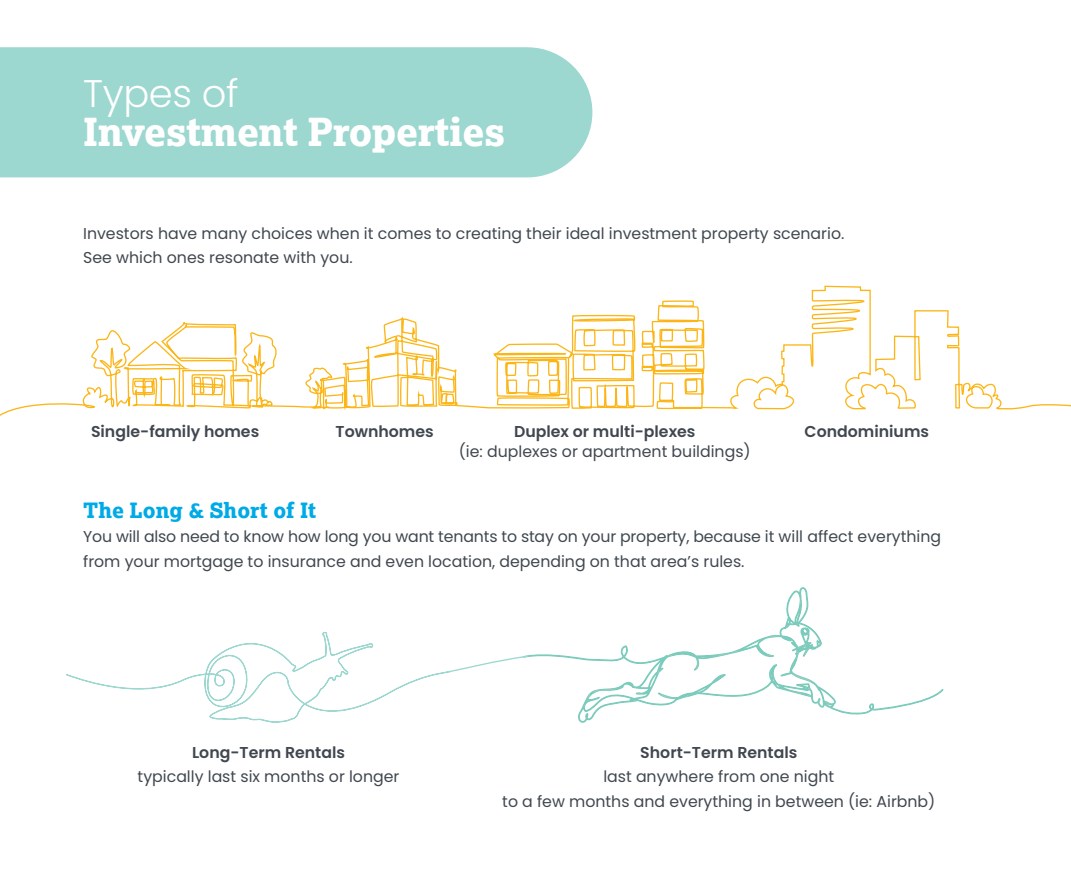
<style>
.page{position:relative;width:1071px;height:882px;background:#fff}
.page>*{position:absolute;margin:0;border:0;box-sizing:border-box;transform-origin:0 0}
.t1{font:800 38.5px "Lexia";letter-spacing:-.01em;color:#fff}
.t2{font:300 38.5px "Poppins";letter-spacing:-.01em;color:#fff}
.t3{font:800 21px "Lexia";color:#00aae7}
.t4{font:15.75px/24.5px "Poppins";color:#40474f}
.t5{font:600 15.75px "Poppins";color:#40474f}
</style>
<div class="page">
<svg style="left:0;top:285px;width:1071px;height:131px"></svg>
<svg style="left:529px;top:587px;width:415px;height:136px"></svg>
<svg style="left:67px;top:632px;width:462px;height:90px"></svg>
<div style="left:0;top:47px;width:592px;height:130px;background:#9cd7d0"></div>
<h1 class="t2" style="left:83px;top:71px;width:157px">Types of</h1>
<h1 class="t1" style="left:83px;top:107px;width:424px">Investment Properties</h1>
<p class="t4" style="left:83px;top:221px;width:763px">Investors have many choices when it comes to creating their ideal investment property scenario.<br>See which ones resonate with you.</p>
<p class="t5" style="left:91px;top:423px;width:170px">Single-family homes</p>
<p class="t5" style="left:336px;top:423px;width:100px">Townhomes</p>
<p class="t5" style="left:514px;top:423px;width:183px">Duplex or multi-plexes</p>
<p class="t5" style="left:805px;top:423px;width:126px">Condominiums</p>
<p class="t4" style="left:459px;top:439px;width:293px">(ie: duplexes or apartment buildings)</p>
<h2 class="t3" style="left:83px;top:497px;width:234px">The Long &amp; Short of It</h2>
<p class="t4" style="left:83px;top:525px;width:860px">You will also need to know how long you want tenants to stay on your property, because it will affect everything from your mortgage to insurance and even location, depending on that area’s rules.</p>
<p class="t5" style="left:192px;top:743px;width:154px">Long-Term Rentals</p>
<p class="t4" style="left:138px;top:765px;width:263px">typically last six months or longer</p>
<p class="t5" style="left:640px;top:743px;width:159px">Short-Term Rentals</p>
<p class="t4" style="left:502px;top:765px;width:435px;text-align:center">last anywhere from one night<br>to a few months and everything in between (ie: Airbnb)</p>
</div>
